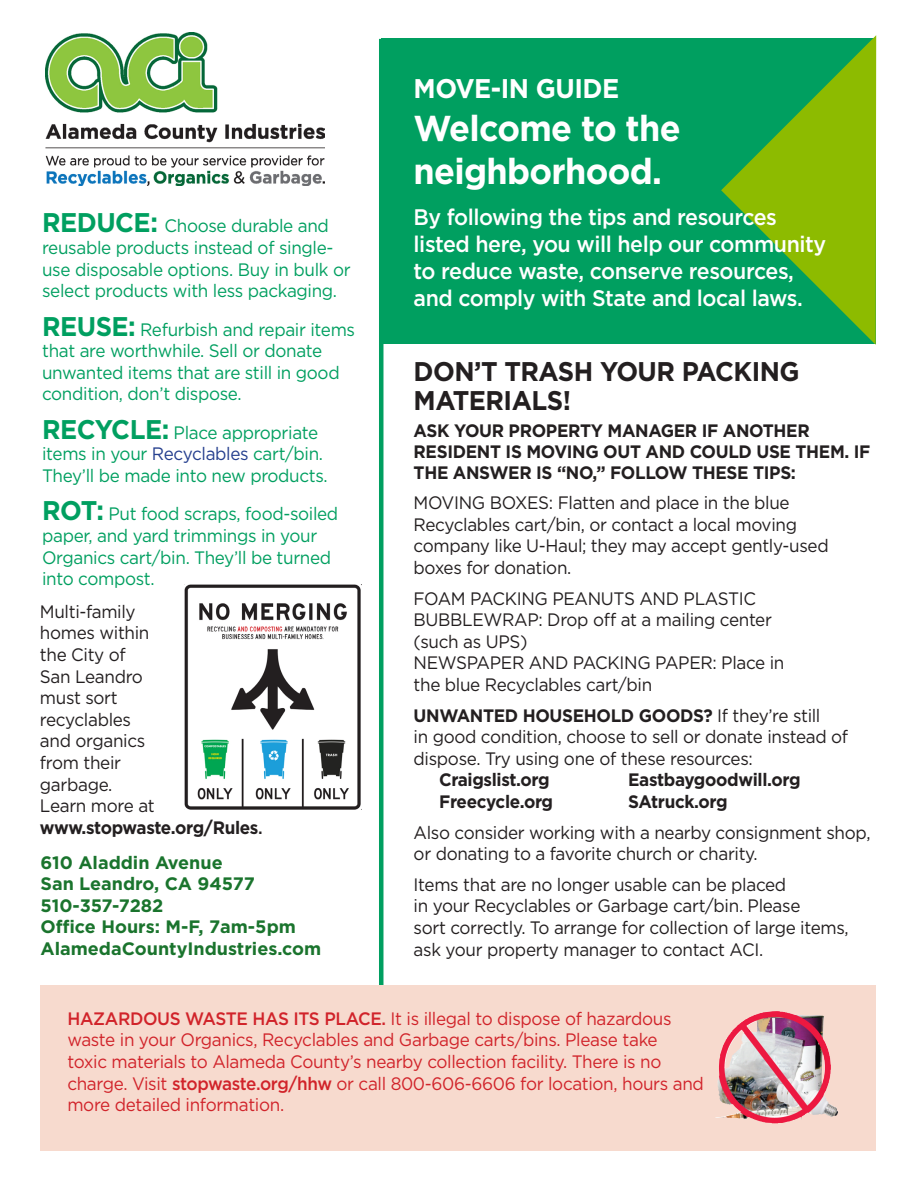
<style>
.page{position:relative;width:918px;height:1188px;background:#fff}
.page>*{position:absolute;margin:0;border:0;box-sizing:border-box;transform-origin:0 0}
.t1{font:700 36px/43.2px "Gotham";letter-spacing:-.02em;color:#fff;scale:.95 1}
.t2{font:700 27px "Gotham";letter-spacing:-.02em;color:#231f20;scale:.95 1}
.t3{font:700 27px "Gotham";letter-spacing:-.02em;color:#fff;scale:.95 1}
.t4{font:500 22.5px "Gotham";letter-spacing:-.02em;color:#fff;scale:.95 1}
.t5{font:18px/21.6px "Gotham";letter-spacing:-.02em;color:#231f20;scale:.95 1}
.t6{font:18px/21.6px "Gotham";letter-spacing:-.02em;color:#009f60;scale:.95 1}
.t7{font:18px/21.6px "Gotham";letter-spacing:-.02em;color:#d1232a;scale:.95 1}
.t8{font:700 18px/21px "Gotham";letter-spacing:-.02em;color:#231f20;scale:.95 1}
.t9{font:700 18px "Gotham";color:#1a742d}
.s1{font-weight:700;font-size:27px}
.s2{color:#253f8e}
.s3{font-weight:500}
.s4{font-weight:400}
</style>
<div class="page">
<div style="left:381px;top:38px;width:495px;height:305px;background:#009f60"></div>
<svg style="left:721px;top:35px;width:155px;height:310px"></svg>
<hr style="left:379px;top:39px;width:4px;height:1006px;background:#009f60">
<div style="left:40px;top:986px;width:836px;height:165px;background:#f7dace"></div>
<img style="left:715px;top:1011px;width:123px;height:112px">
<img style="left:45px;top:32px;width:279px;height:153px">
<img style="left:184px;top:584px;width:177px;height:225px">
<p class="t6" style="left:42px;top:215px;width:326px"><span class="s1">REDUCE:</span> Choose durable and reusable products instead of single&shy;use disposable options. Buy in bulk or select products with less packaging.</p>
<p class="t6" style="left:42px;top:318px;width:331px"><span class="s1">REUSE:</span> Refurbish and repair items that are worthwhile. Sell or donate unwanted items that are still in good condition, don’t dispose.</p>
<p class="t6" style="left:42px;top:421px;width:302px"><span class="s1">RECYCLE:</span> Place appropriate items in your <span class="s2">Recyclables</span> cart/bin.<br>They’ll be made into new products.</p>
<p class="t6" style="left:42px;top:503px;width:313px"><span class="s1">ROT:</span> Put food scraps, food-soiled paper, and yard trimmings in your</p>
<p class="t6" style="left:42px;top:546px;width:306px">Organics cart/bin. They’ll be turned</p>
<p class="t6" style="left:42px;top:568px;width:120px">into compost.</p>
<p class="t5" style="left:40px;top:600px;width:102px">Multi-family</p>
<p class="t5" style="left:40px;top:622px;width:117px">homes within</p>
<p class="t5" style="left:40px;top:643px;width:92px">the City of</p>
<p class="t5" style="left:40px;top:665px;width:110px">San Leandro</p>
<p class="t5" style="left:40px;top:687px;width:83px">must sort</p>
<p class="t5" style="left:40px;top:708px;width:97px">recyclables</p>
<p class="t5" style="left:40px;top:730px;width:112px">and organics</p>
<p class="t5" style="left:40px;top:751px;width:87px">from their</p>
<p class="t5" style="left:40px;top:773px;width:78px">garbage.</p>
<p class="t5" style="left:40px;top:795px;width:122px">Learn more at</p>
<p class="t8" style="left:40px;top:817px;width:236px">www.stopwaste.org/Rules<span class="s3">.</span></p>
<p class="t9" style="left:40px;top:850px;width:184px">610 Aladdin Avenue</p>
<p class="t9" style="left:40px;top:872px;width:216px">San Leandro, CA 94577</p>
<p class="t9" style="left:40px;top:894px;width:124px">510-357-7282</p>
<p class="t9" style="left:40px;top:915px;width:257px">Office Hours: M-F, 7am-5pm</p>
<p class="t9" style="left:40px;top:937px;width:282px">AlamedaCountyIndustries.com</p>
<p class="t3" style="left:414px;top:71px;width:218px">MOVE-IN GUIDE</p>
<p class="t1" style="left:414px;top:107px;width:283px">Welcome to the neighborhood.</p>
<p class="t4" style="left:414px;top:203px;width:384px">By following the tips and resources</p>
<p class="t4" style="left:414px;top:230px;width:436px">listed here, you will help our community</p>
<p class="t4" style="left:414px;top:257px;width:402px">to reduce waste, conserve resources,</p>
<p class="t4" style="left:414px;top:284px;width:411px">and comply with State and local laws.</p>
<p class="t2" style="left:414px;top:354px;width:408px">DON’T TRASH YOUR PACKING</p>
<p class="t2" style="left:414px;top:382px;width:167px">MATERIALS!</p>
<p class="t8" style="left:414px;top:420px;width:418px">ASK YOUR PROPERTY MANAGER IF ANOTHER</p>
<p class="t8" style="left:414px;top:441px;width:482px">RESIDENT IS MOVING OUT AND COULD USE THEM. IF<br>THE ANSWER IS “NO,” FOLLOW THESE TIPS:</p>
<p class="t5" style="left:414px;top:492px;width:397px">MOVING BOXES: Flatten and place in the blue</p>
<p class="t5" style="left:414px;top:513px;width:405px">Recyclables cart/bin, or contact a local moving</p>
<p class="t5" style="left:414px;top:535px;width:438px">company like U-Haul; they may accept gently-used boxes for donation.</p>
<p class="t5" style="left:414px;top:587px;width:362px">FOAM PACKING PEANUTS AND PLASTIC</p>
<p class="t5" style="left:414px;top:609px;width:379px">BUBBLEWRAP: Drop off at a mailing center</p>
<p class="t5" style="left:414px;top:630px;width:121px">(such as UPS)</p>
<p class="t5" style="left:414px;top:652px;width:392px">NEWSPAPER AND PACKING PAPER: Place in</p>
<p class="t5" style="left:414px;top:673px;width:253px">the blue Recyclables cart/bin</p>
<p class="t8" style="left:414px;top:705px;width:430px">UNWANTED HOUSEHOLD GOODS? <span class="s4">If they’re still</span></p>
<p class="t5" style="left:414px;top:726px;width:459px">in good condition, choose to sell or donate instead of dispose. Try using one of these resources:</p>
<p class="t8" style="left:439px;top:769px;width:118px">Craigslist.org</p>
<p class="t8" style="left:628px;top:769px;width:183px">Eastbaygoodwill.org</p>
<p class="t8" style="left:439px;top:791px;width:122px">Freecycle.org</p>
<p class="t8" style="left:628px;top:791px;width:106px">SAtruck.org</p>
<p class="t5" style="left:414px;top:821px;width:482px">Also consider working with a nearby consignment shop, or donating to a favorite church or charity.</p>
<p class="t5" style="left:414px;top:873px;width:394px">Items that are no longer usable can be placed</p>
<p class="t5" style="left:414px;top:895px;width:409px">in your Recyclables or Garbage cart/bin. Please</p>
<p class="t5" style="left:414px;top:916px;width:460px">sort correctly. To arrange for collection of large items, ask your property manager to contact ACI.</p>
<p class="t7" style="left:67px;top:1007px;width:638px"><span class="s3">HAZARDOUS WASTE HAS ITS PLACE.</span> It is illegal to dispose of hazardous</p>
<p class="t7" style="left:67px;top:1029px;width:623px">waste in your Organics, Recyclables and Garbage carts/bins. Please take</p>
<p class="t7" style="left:67px;top:1050px;width:627px">toxic materials to Alameda County’s nearby collection facility. There is no</p>
<p class="t7" style="left:67px;top:1072px;width:672px">charge. Visit <span class="s3">stopwaste.org/hhw</span> or call 800-606-6606 for location, hours and more detailed information.</p>
</div>
